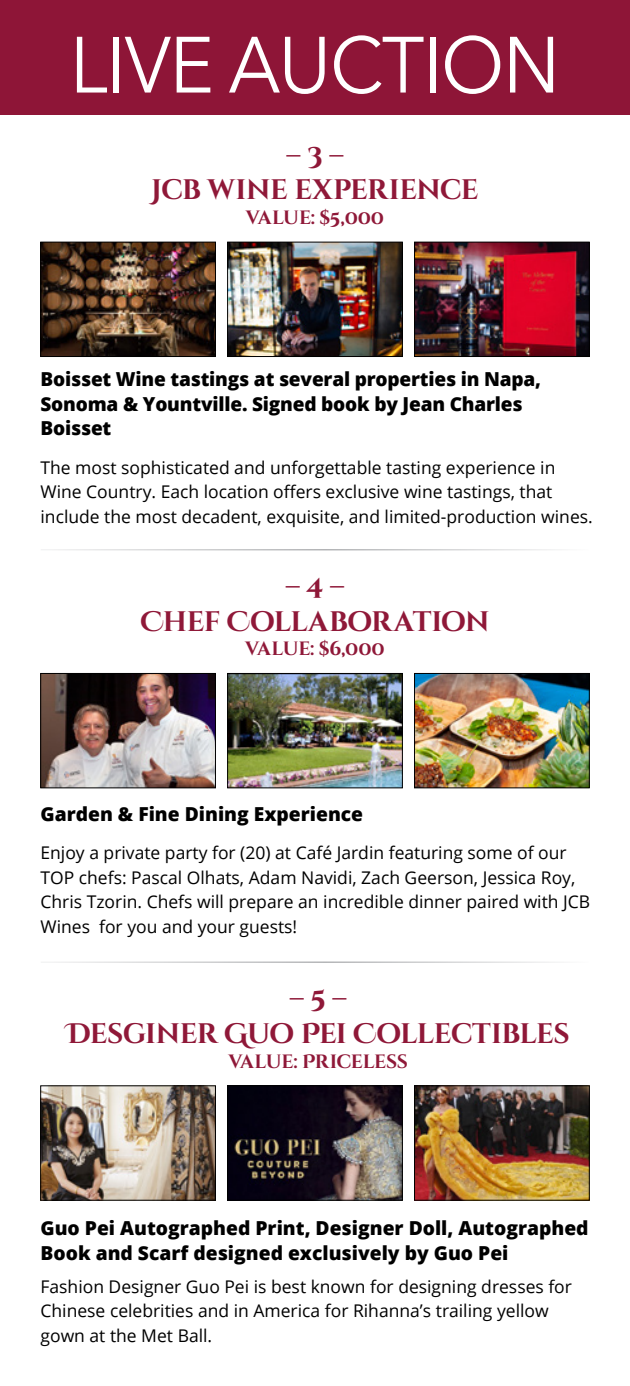
<style>
.page{position:relative;width:630px;height:1386px;background:#fff}
.page>*{position:absolute;margin:0;border:0;box-sizing:border-box;transform-origin:0 0}
.t1{font:78.75px "Avenir Next";letter-spacing:-.02em;color:#fff;scale:.95 1}
.t2{font:700 28.18px/35.9px "Cinzel Decorative";letter-spacing:-.02em;color:#8f1838;text-align:center}
.t3{font:800 19.25px/24.5px "Open Sans";color:#000}
.t4{font:700 19.25px "Cinzel Decorative";letter-spacing:-.015em;color:#8f1838}
.t5{font:17.5px/24.5px "Open Sans";color:#000}
</style>
<div class="page">
<div style="left:0;top:0;width:630px;height:115px;background:#8e1537"></div>
<hr style="left:41px;top:549px;width:548px;height:1px;background:#939598">
<img style="left:43px;top:244px;width:171px;height:111px">
<div style="left:41px;top:242px;width:175px;height:115px;border:1px solid #000"></div>
<img style="left:43px;top:675px;width:171px;height:111px">
<div style="left:41px;top:673px;width:175px;height:115px;border:1px solid #000"></div>
<img style="left:229px;top:244px;width:172px;height:111px">
<div style="left:227px;top:242px;width:176px;height:115px;border:1px solid #000"></div>
<img style="left:229px;top:675px;width:172px;height:111px">
<div style="left:227px;top:673px;width:176px;height:115px;border:1px solid #000"></div>
<img style="left:416px;top:244px;width:171px;height:111px">
<div style="left:414px;top:242px;width:175px;height:115px;border:1px solid #000"></div>
<img style="left:416px;top:675px;width:171px;height:111px">
<div style="left:414px;top:673px;width:175px;height:115px;border:1px solid #000"></div>
<img style="left:43px;top:1088px;width:171px;height:110px">
<div style="left:41px;top:1086px;width:175px;height:114px;border:1px solid #000"></div>
<img style="left:229px;top:1088px;width:172px;height:110px">
<div style="left:227px;top:1086px;width:176px;height:114px;border:1px solid #000"></div>
<img style="left:416px;top:1088px;width:171px;height:110px">
<div style="left:414px;top:1086px;width:175px;height:114px;border:1px solid #000"></div>
<hr style="left:41px;top:962px;width:548px;height:1px;background:#939598">
<h1 class="t1" style="left:70px;top:-1px;width:518px">LIVE AUCTION</h1>
<h2 class="t2" style="left:151px;top:137px;width:329px">– 3 –<br>JCB WINE EXPERIENCE</h2>
<p class="t4" style="left:246px;top:206px;width:140px">VALUE: $5,000</p>
<p class="t3" style="left:41px;top:366px;width:502px">Boisset Wine tastings at several properties in Napa,<br>Sonoma &amp; Yountville. Signed book by Jean Charles<br>Boisset</p>
<p class="t5" style="left:41px;top:455px;width:554px">The most sophisticated and unforgettable tasting experience in<br>Wine Country. Each location offers exclusive wine tastings, that include the most decadent, exquisite, and limited-production wines.</p>
<h2 class="t2" style="left:140px;top:568px;width:351px">– 4 –<br>CHEF COLLABORATION</h2>
<p class="t4" style="left:245px;top:637px;width:141px">VALUE: $6,000</p>
<p class="t3" style="left:41px;top:801px;width:324px">Garden &amp; Fine Dining Experience</p>
<p class="t5" style="left:41px;top:840px;width:551px">Enjoy a private party for (20) at Café Jardin featuring some of our TOP chefs: Pascal Olhats, Adam Navidi, Zach Geerson, Jessica Roy, Chris Tzorin. Chefs will prepare an incredible dinner paired with JCB Wines for you and your guests!</p>
<h2 class="t2" style="left:67px;top:981px;width:505px">– 5 –<br>DESGINER GUO PEI COLLECTIBLES</h2>
<p class="t4" style="left:228px;top:1049px;width:181px">VALUE: PRICELESS</p>
<p class="t3" style="left:41px;top:1215px;width:550px">Guo Pei Autographed Print, Designer Doll, Autographed<br>Book and Scarf designed exclusively by Guo Pei</p>
<p class="t5" style="left:41px;top:1274px;width:533px">Fashion Designer Guo Pei is best known for designing dresses for<br>Chinese celebrities and in America for Rihanna’s trailing yellow gown at the Met Ball.</p>
</div>
